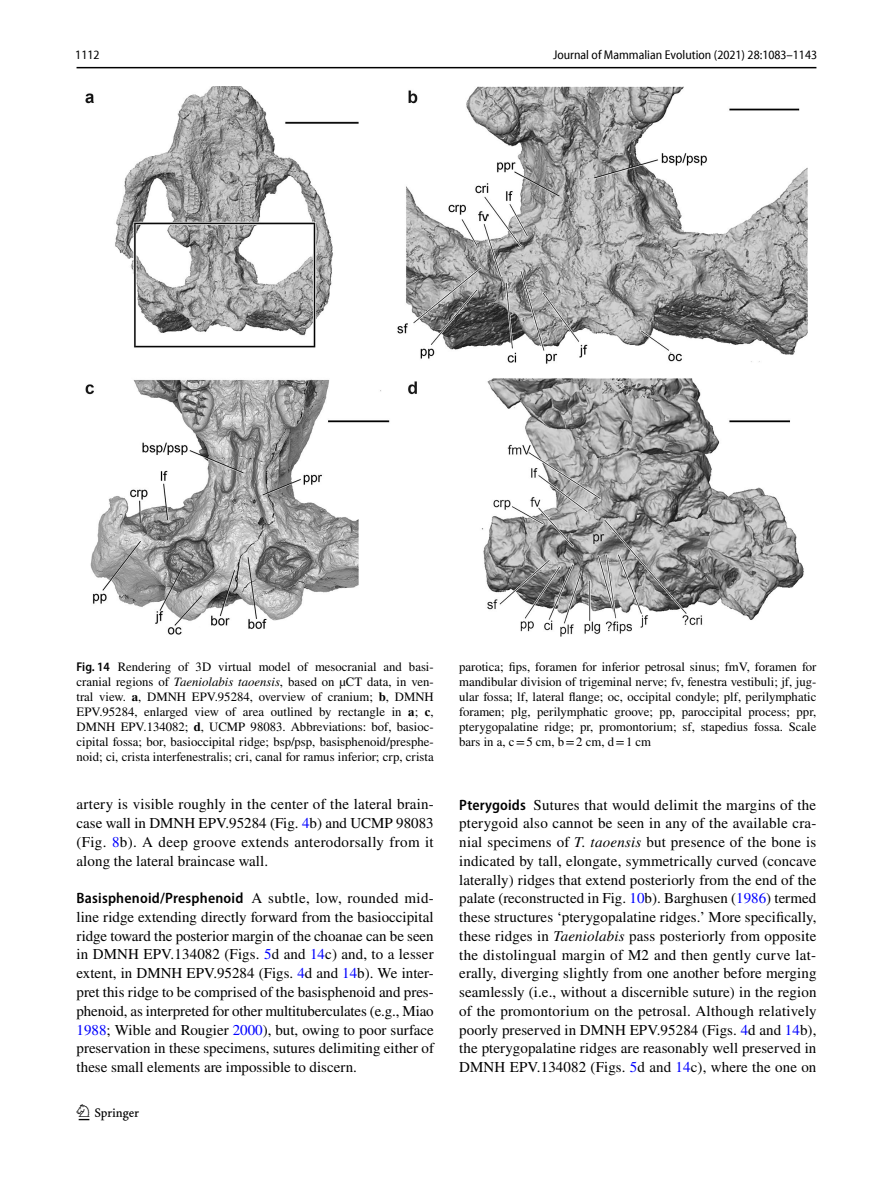
<style>
.page{position:relative;width:893px;height:1187px;background:#fff}
.page>*{position:absolute;margin:0;border:0;box-sizing:border-box;transform-origin:0 0}
.t1{font:22.5px "Springnew Regular 2";color:#000}
.t2{font:15px/18.8px "STIX";letter-spacing:.005em;color:#000;text-align:justify}
.t3{font:600 semi-condensed 15px "Myriad Pro";letter-spacing:.015em;color:#000}
.t4{font:12.75px/15px "STIX";color:#000;text-align:justify}
.t5{font:semi-condensed 12.75px "Myriad Pro Unic";color:#000}
.t6{font:12.75px "Myriad Pro Unic Semi Condensed 2";color:#000}
.s1{font-family:"Myriad Pro";font-weight:600;font-stretch:semi-condensed}
.s2{font-style:italic}
.s3{font-weight:700}
.s4{color:#00f}
.s5{font-family:"STIX";font-weight:400;font-stretch:normal}
</style>
<div class="page">
<hr style="left:77px;top:67px;width:739px;height:1px;background:#000">
<img style="left:85px;top:87px;width:723px;height:549px">
<p class="t6" style="left:75px;top:50px;width:26px">1112</p>
<p class="t5" style="left:553px;top:50px;width:266px">Journal of Mammalian Evolution (2021) 28:1083–1143</p>
<p class="t4" style="left:77px;top:660px;width:359px"><span class="s1">Fig. 14</span> Rendering of 3D virtual model of mesocranial and basi&shy;cranial regions of <span class="s2">Taeniolabis taoensis</span>, based on µCT data, in ven&shy;tral view. <span class="s3">a</span>, DMNH EPV.95284, overview of cranium; <span class="s3">b</span>, DMNH EPV.95284, enlarged view of area outlined by rectangle in <span class="s3">a</span>; <span class="s3">c</span>, DMNH EPV.134082; <span class="s3">d</span>, UCMP 98083. Abbreviations: bof, basioc&shy;cipital fossa; bor, basioccipital ridge; bsp/psp, basisphenoid/presphe&shy;noid; ci, crista interfenestralis; cri, canal for ramus inferior; crp, crista</p>
<p class="t4" style="left:459px;top:660px;width:359px">parotica; fips, foramen for inferior petrosal sinus; fmV, foramen for mandibular division of trigeminal nerve; fv, fenestra vestibuli; jf, jug&shy;ular fossa; lf, lateral flange; oc, occipital condyle; plf, perilymphatic foramen; plg, perilymphatic groove; pp, paroccipital process; ppr, pterygopalatine ridge; pr, promontorium; sf, stapedius fossa. Scale bars in a, c=5 cm, b=2 cm, d=1 cm</p>
<p class="t2" style="left:77px;top:796px;width:359px">artery is visible roughly in the center of the lateral brain&shy;case wall in DMNH EPV.95284 (Fig. <span class="s4">4</span>b) and UCMP 98083 (Fig. <span class="s4">8</span>b). A deep groove extends anterodorsally from it along the lateral braincase wall.</p>
<p class="t3" style="left:77px;top:889px;width:359px">Basisphenoid/Presphenoid <span class="s5">A subtle, low, rounded mid-</span></p>
<p class="t2" style="left:77px;top:908px;width:359px">line ridge extending directly forward from the basioccipital ridge toward the posterior margin of the choanae can be seen in DMNH EPV.134082 (Figs. <span class="s4">5</span>d and <span class="s4">14</span>c) and, to a lesser extent, in DMNH EPV.95284 (Figs. <span class="s4">4</span>d and <span class="s4">14</span>b). We inter&shy;pret this ridge to be comprised of the basisphenoid and pres&shy;phenoid, as interpreted for other multituberculates (e.g., Miao <span class="s4">1988</span>; Wible and Rougier <span class="s4">2000</span>), but, owing to poor surface preservation in these specimens, sutures delimiting either of these small elements are impossible to discern.</p>
<h1 class="t1" style="left:79px;top:1104px;width:62px">1 3</h1>
<p class="t2" style="left:459px;top:796px;width:359px"><span class="s1">Pterygoids</span> Sutures that would delimit the margins of the pterygoid also cannot be seen in any of the available cra&shy;nial specimens of <span class="s2">T. taoensis</span> but presence of the bone is indicated by tall, elongate, symmetrically curved (concave laterally) ridges that extend posteriorly from the end of the palate (reconstructed in Fig. <span class="s4">10</span>b). Barghusen (<span class="s4">1986</span>) termed these structures ‘pterygopalatine ridges.’ More specifically, these ridges in <span class="s2">Taeniolabis</span> pass posteriorly from opposite the distolingual margin of M2 and then gently curve lat&shy;erally, diverging slightly from one another before merging seamlessly (i.e., without a discernible suture) in the region of the promontorium on the petrosal. Although relatively poorly preserved in DMNH EPV.95284 (Figs. <span class="s4">4</span>d and <span class="s4">14</span>b), the pterygopalatine ridges are reasonably well preserved in DMNH EPV.134082 (Figs. <span class="s4">5</span>d and <span class="s4">14</span>c), where the one on</p>
</div>
